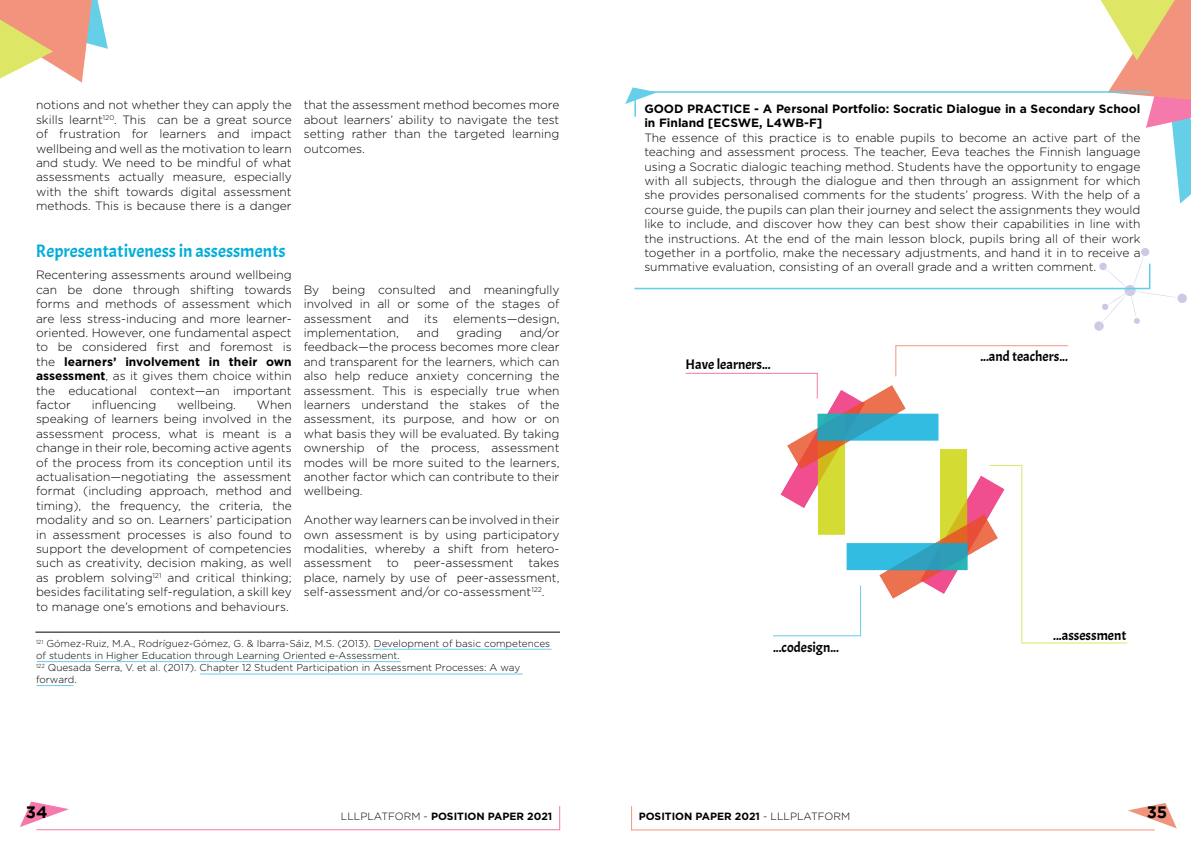
<style>
.page{position:relative;width:1191px;height:842px;background:#fff}
.page>*{position:absolute;margin:0;border:0;box-sizing:border-box;transform-origin:0 0}
.t1{font:18px "Acme";color:#00add9}
.t2{font:700 16.5px "Gotham";color:#000}
.t3{font:14px "Acme";color:#000}
.t4{font:300 12px/14.4px "Gotham HTF";color:#000;text-align:justify}
.t5{font:700 12px/14.4px "Gotham HTF";color:#000}
.t6{font:700 10.5px "Gotham HTF";color:#000}
.t7{font:300 10px/12px "Gotham";color:#000}
.s1{font-weight:700}
.s2{font-weight:300}
</style>
<div class="page">
<svg style="left:1128px;top:803px;width:48px;height:25px"></svg>
<svg style="left:20px;top:801px;width:49px;height:26px"></svg>
<svg style="left:559px;top:806px;width:1px;height:24px"></svg>
<hr style="left:36px;top:829px;width:523px;height:1px;background:#f57aab">
<svg style="left:631px;top:806px;width:1px;height:23px"></svg>
<hr style="left:631px;top:829px;width:523px;height:1px;background:#f2947d">
<svg style="left:0;top:0;width:108px;height:83px"></svg>
<svg style="left:1100px;top:0;width:91px;height:204px"></svg>
<img style="left:775px;top:371px;width:230px;height:228px">
<hr style="left:35px;top:632px;width:525px;height:1px;background:#000">
<hr style="left:200px;top:673px;width:323px;height:1px;background:#66cfe8">
<hr style="left:373px;top:649px;width:178px;height:1px;background:#66cfe8">
<hr style="left:37px;top:661px;width:364px;height:1px;background:#66cfe8">
<hr style="left:634px;top:91px;width:2px;height:26px;background:#66cfe8">
<hr style="left:635px;top:91px;width:515px;height:2px;background:#66cfe8">
<svg style="left:1093px;top:248px;width:94px;height:83px"></svg>
<hr style="left:634px;top:288px;width:515px;height:1px;background:#66cfe8">
<svg style="left:625px;top:87px;width:32px;height:17px"></svg>
<hr style="left:36px;top:685px;width:38px;height:1px;background:#66cfe8">
<hr style="left:895px;top:345px;width:1px;height:31px;background:#f2947d">
<hr style="left:896px;top:345px;width:172px;height:1px;background:#f2947d">
<hr style="left:1021px;top:465px;width:1px;height:178px;background:#dee666">
<hr style="left:1022px;top:642px;width:105px;height:1px;background:#dee666">
<svg style="left:816px;top:374px;width:1px;height:24px"></svg>
<hr style="left:685px;top:373px;width:133px;height:1px;background:#f57aab">
<hr style="left:860px;top:585px;width:1px;height:51px;background:#66cfe8">
<hr style="left:773px;top:635px;width:87px;height:1px;background:#66cfe8">
<hr style="left:989px;top:465px;width:33px;height:1px;background:#dee666">
<p class="t4" style="left:36px;top:98px;width:257px">notions and not whether they can apply the skills learnt<sup>120</sup>. This can be a great source of frustration for learners and impact wellbeing and well as the motivation to learn and study. We need to be mindful of what assessments actually measure, especially with the shift towards digital assessment methods. This is because there is a danger</p>
<p class="t4" style="left:304px;top:98px;width:257px">that the assessment method becomes more about learners’ ability to navigate the test setting rather than the targeted learning outcomes.</p>
<p class="t1" style="left:36px;top:239px;width:251px">Representativeness in assessments</p>
<p class="t4" style="left:36px;top:268px;width:257px">Recentering assessments around wellbeing can be done through shifting towards forms and methods of assessment which are less stress-inducing and more learner&shy;oriented. However, one fundamental aspect to be considered first and foremost is the <span class="s1">learners’ involvement in their own assessment</span>, as it gives them choice within the educational context—an important factor</p>
<p class="t4" style="left:92px;top:397px;width:66px">influencing</p>
<p class="t4" style="left:177px;top:397px;width:60px">wellbeing.</p>
<p class="t4" style="left:36px;top:397px;width:257px;text-indent:221px">When speaking of learners being involved in the assessment process, what is meant is a change in their role, becoming active agents of the process from its conception until its actualisation—negotiating the assessment format (including approach, method and timing), the frequency, the criteria, the modality and so on. Learners’ participation in assessment processes is also found to support the development of competencies such as creativity, decision making, as well as problem solving<sup>121</sup> and critical thinking; besides facilitating self-regulation, a skill key to manage one’s emotions and behaviours.</p>
<p class="t4" style="left:304px;top:282px;width:257px">By being consulted and meaningfully involved in all or some of the stages of assessment</p>
<p class="t4" style="left:387px;top:311px;width:24px">and</p>
<p class="t4" style="left:424px;top:311px;width:15px">its</p>
<p class="t4" style="left:453px;top:311px;width:108px">elements—design,</p>
<p class="t4" style="left:304px;top:325px;width:97px">implementation,</p>
<p class="t4" style="left:417px;top:325px;width:24px">and</p>
<p class="t4" style="left:456px;top:325px;width:47px">grading</p>
<p class="t4" style="left:304px;top:325px;width:257px;text-indent:216px">and/or feedback—the process becomes more clear and transparent for the learners, which can also help reduce anxiety concerning the assessment. This is especially true when learners understand the stakes of the assessment, its purpose, and how or on what basis they will be evaluated. By taking ownership of the process, assessment modes will be more suited to the learners, another factor which can contribute to their wellbeing.</p>
<p class="t4" style="left:304px;top:513px;width:257px">Another way learners can be involved in their own assessment is by using participatory modalities, whereby a shift from hetero&shy;assessment to peer-assessment takes place, namely by use of peer-assessment, self-assessment and/or co-assessment<sup>122</sup>.</p>
<p class="t7" style="left:36px;top:637px;width:516px"><sup>121</sup> Gómez-Ruiz, M.A., Rodríguez-Gómez, G. &amp; Ibarra-Sáiz, M.S. (2013). Development of basic competences of students in Higher Education through Learning Oriented e-Assessment.</p>
<p class="t7" style="left:36px;top:661px;width:486px"><sup>122</sup> Quesada Serra, V. et al. (2017). Chapter 12 Student Participation in Assessment Processes: A way forward.</p>
<p class="t5" style="left:644px;top:101px;width:498px">GOOD PRACTICE - A Personal Portfolio: Socratic Dialogue in a Secondary School in Finland [ECSWE, L4WB-F]</p>
<p class="t4" style="left:644px;top:130px;width:498px">The essence of this practice is to enable pupils to become an active part of the teaching and assessment process. The teacher, Eeva teaches the Finnish language using a Socratic dialogic teaching method. Students have the opportunity to engage with all subjects, through the dialogue and then through an assignment for which she provides personalised comments for the students’ progress. With the help of a course guide, the pupils can plan their journey and select the assignments they would like to include, and discover how they can best show their capabilities in line with the instructions. At the end of the main lesson block, pupils bring all of their work together in a portfolio, make the necessary adjustments, and hand it in to receive a summative evaluation, consisting of an overall grade and a written comment.</p>
<p class="t3" style="left:685px;top:356px;width:87px">Have learners...</p>
<p class="t3" style="left:773px;top:638px;width:67px">...codesign...</p>
<p class="t3" style="left:980px;top:347px;width:89px">...and teachers...</p>
<p class="t3" style="left:1053px;top:626px;width:75px">...assessment</p>
<h2 class="t2" style="left:26px;top:802px;width:23px">34</h2>
<p class="t6" style="left:341px;top:810px;width:213px"><span class="s2">LLLPLATFORM -</span> POSITION PAPER 2021</p>
<p class="t6" style="left:638px;top:810px;width:213px">POSITION PAPER 2021 <span class="s2">- LLLPLATFORM</span></p>
<h2 class="t2" style="left:1146px;top:802px;width:22px">35</h2>
</div>
